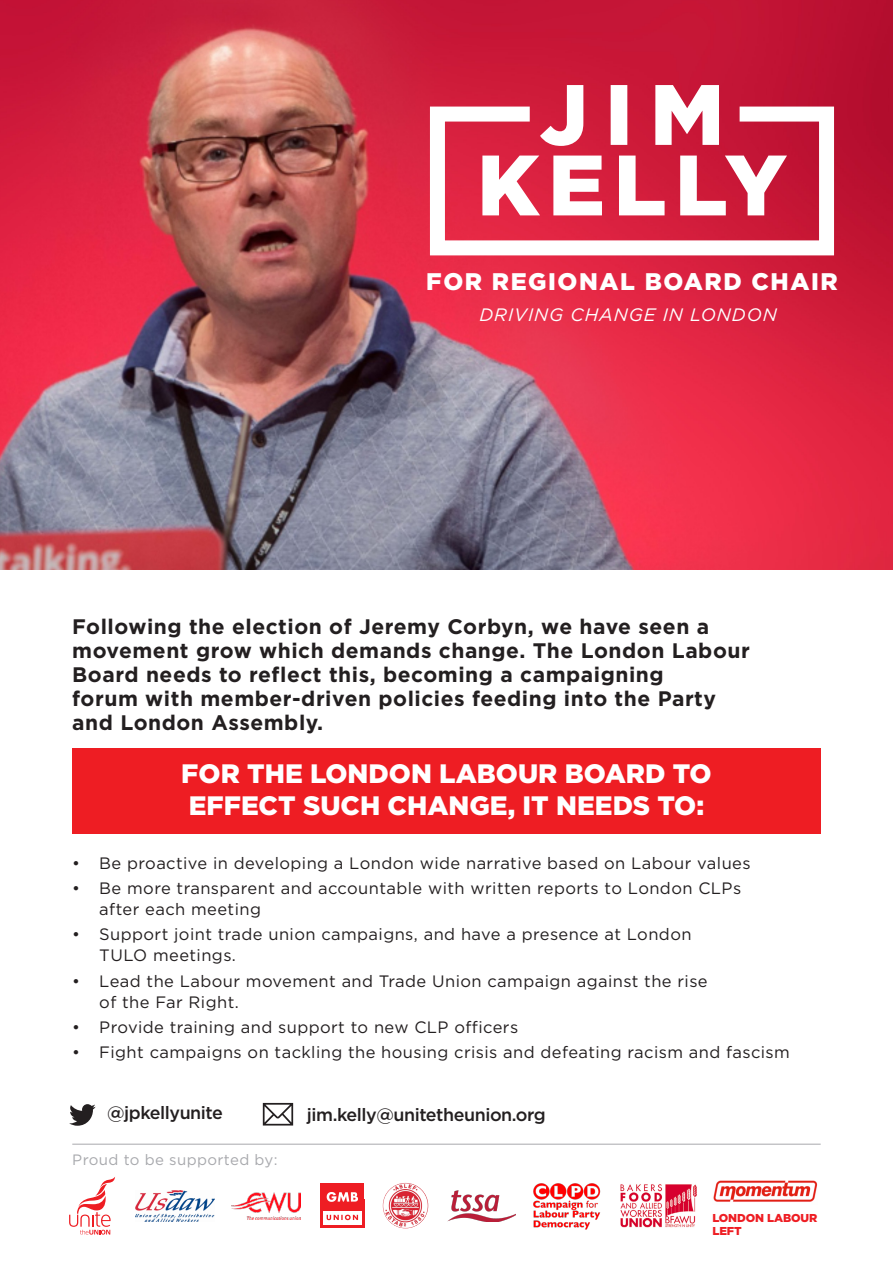
<style>
.page{position:relative;width:893px;height:1263px;background:#fff}
.page>*{position:absolute;margin:0;border:0;box-sizing:border-box;transform-origin:0 0}
.t1{font:900 26.7px/32px "Gotham";color:#fff}
.t2{font:900 24px "Gotham";letter-spacing:.065em;color:#fff}
.t3{font:700 21px/24px "Gotham";letter-spacing:.025em;color:#231f20}
.t4{font:italic 18px "Gotham";letter-spacing:.05em;color:#fff}
.t5{font:500 17.85px "Gotham";letter-spacing:-.025em;color:#231f20}
.t6{font:16.5px/21px "Gotham";letter-spacing:.025em;color:#231f20}
.t7{font:15px "Gotham";letter-spacing:.025em;color:#a8a9ad}
.t8{font:900 11.4px/13.5px "Gotham";letter-spacing:-.01em;color:#ee1d23}
</style>
<div class="page">
<div style="left:72px;top:748px;width:749px;height:85px;background:#ee1d23"></div>
<img style="left:0;top:0;width:893px;height:570px">
<svg style="left:540px;top:85px;width:179px;height:14px"></svg>
<svg style="left:422px;top:99px;width:419px;height:164px"></svg>
<hr style="left:72px;top:1144px;width:749px;height:1px;background:#a8a9ad">
<svg style="left:69px;top:1104px;width:27px;height:22px"></svg>
<svg style="left:263px;top:1103px;width:30px;height:22px"></svg>
<img style="left:713px;top:1180px;width:104px;height:22px">
<svg style="left:69px;top:1177px;width:46px;height:57px"></svg>
<img style="left:383px;top:1183px;width:45px;height:45px;border-radius:23px">
<img style="left:448px;top:1190px;width:67px;height:31px">
<img style="left:232px;top:1192px;width:68px;height:27px">
<img style="left:533px;top:1183px;width:68px;height:47px">
<img style="left:620px;top:1184px;width:77px;height:44px">
<img style="left:136px;top:1190px;width:78px;height:31px">
<div style="left:320px;top:1183px;width:44px;height:28px;background:#ee1d23"></div>
<svg style="left:327px;top:1192px;width:31px;height:10px"></svg>
<svg style="left:327px;top:1215px;width:31px;height:5px"></svg>
<hr style="left:320px;top:1199px;width:2px;height:29px;background:#ee1d23">
<hr style="left:321px;top:1226px;width:43px;height:2px;background:#ee1d23">
<hr style="left:362px;top:1199px;width:2px;height:29px;background:#ee1d23">
<p class="t2" style="left:426px;top:267px;width:413px">FOR REGIONAL BOARD CHAIR</p>
<p class="t4" style="left:479px;top:304px;width:299px">DRIVING CHANGE IN LONDON</p>
<p class="t3" style="left:72px;top:614px;width:679px">Following the election of Jeremy Corbyn, we have seen a movement grow which demands change. The London Labour Board needs to reflect this, becoming a campaigning<br>forum with member-driven policies feeding into the Party and London Assembly.</p>
<p class="t1" style="left:181px;top:757px;width:532px">FOR THE LONDON LABOUR BOARD TO<br>EFFECT SUCH CHANGE, IT NEEDS TO:</p>
<p class="t6" style="left:72px;top:852px;width:680px">• Be proactive in developing a London wide narrative based on Labour values</p>
<p class="t6" style="left:99px;top:877px;width:643px;text-indent:-27px">• Be more transparent and accountable with written reports to London CLPs after each meeting</p>
<p class="t6" style="left:99px;top:924px;width:594px;text-indent:-27px">• Support joint trade union campaigns, and have a presence at London<br>TULO meetings.</p>
<p class="t6" style="left:99px;top:970px;width:610px;text-indent:-27px">• Lead the Labour movement and Trade Union campaign against the rise of the Far Right.</p>
<p class="t6" style="left:72px;top:1016px;width:447px">• Provide training and support to new CLP officers</p>
<p class="t6" style="left:72px;top:1041px;width:719px">• Fight campaigns on tackling the housing crisis and defeating racism and fascism</p>
<p class="t5" style="left:107px;top:1103px;width:117px">@jpkellyunite</p>
<p class="t5" style="left:307px;top:1104px;width:240px">jim.kelly@unitetheunion.org</p>
<p class="t7" style="left:72px;top:1151px;width:207px">Proud to be supported by:</p>
<p class="t8" style="left:712px;top:1211px;width:107px">LONDON LABOUR<br>LEFT</p>
</div>
